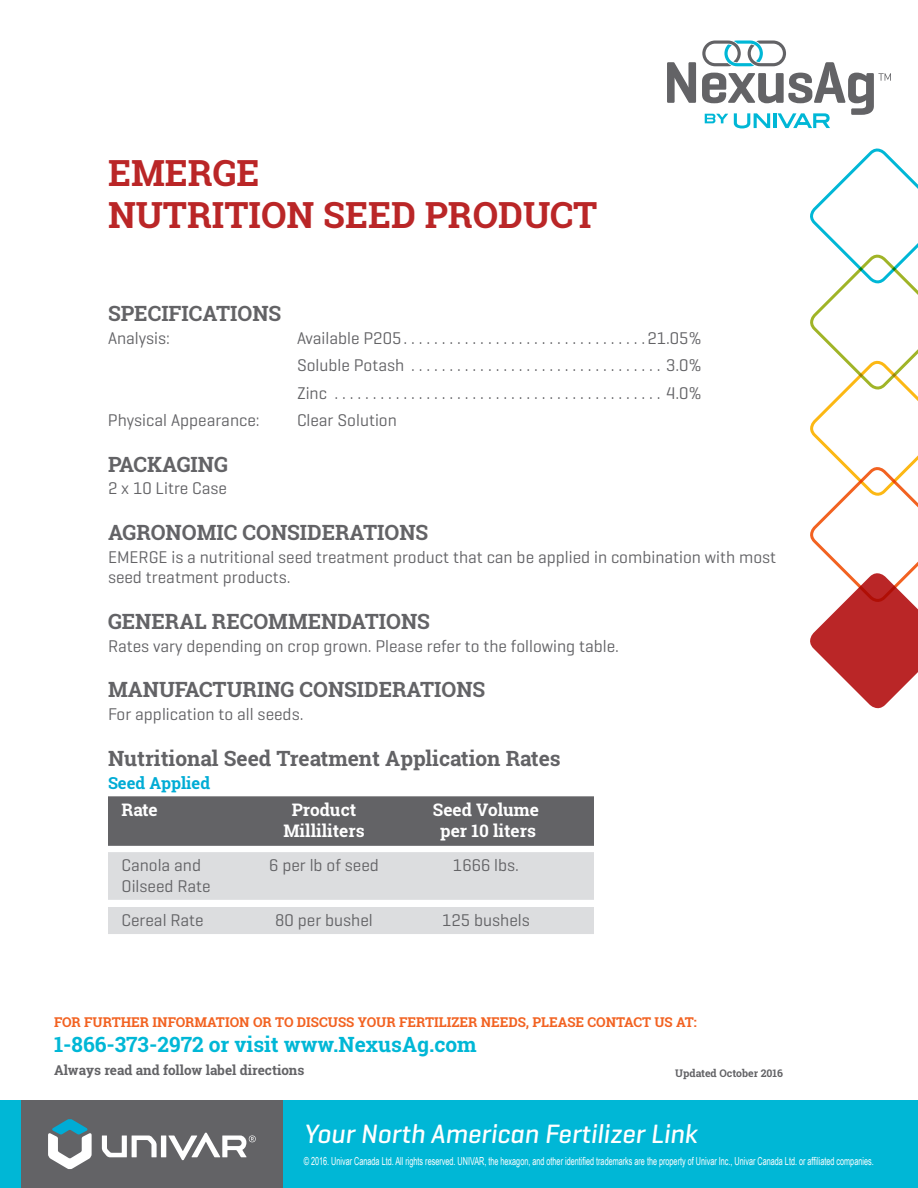
<style>
.page{position:relative;width:918px;height:1188px;background:#fff}
.page>*{position:absolute;margin:0;border:0;box-sizing:border-box;transform-origin:0 0}
.t1{font:700 36px/42px "Roboto Slab";color:#ba2627}
.t2{font:italic 500 27px "Geogrotesque";color:#fff}
.t3{font:700 21px "Roboto Slab";color:#636366}
.t4{font:700 21px "Roboto Slab";color:#00b7d6}
.t5{font:17.25px/27.5px "Geogrotesque";color:#636366}
.t6{font:700 17.25px "Roboto Slab";color:#fff}
.t7{font:700 16.5px "Roboto Slab";color:#00acd5}
.t8{font:700 13.5px "Roboto Slab";color:#f26221}
.t9{font:700 13.5px "Roboto Slab";color:#636366}
.t10{font:11.1px "Arial Narrow";color:#fff;scale:.8 1}
.t11{font:700 10.5px "Roboto Slab";color:#636366}
</style>
<div class="page">
<div style="left:20px;top:1100px;width:264px;height:88px;background:#636366"></div>
<div style="left:161px;top:1136px;width:5px;height:21px;background:#fff"></div>
<svg style="left:102px;top:1136px;width:55px;height:21px"></svg>
<svg style="left:48px;top:1119px;width:44px;height:50px"></svg>
<svg style="left:168px;top:1133px;width:88px;height:27px"></svg>
<div style="left:284px;top:1100px;width:634px;height:88px;background:#00b7d6"></div>
<div style="left:0;top:1100px;width:20px;height:88px;background:#00b7d6"></div>
<svg style="left:667px;top:62px;width:29px;height:41px"></svg>
<svg style="left:702px;top:40px;width:189px;height:88px"></svg>
<svg style="left:810px;top:148px;width:108px;height:561px"></svg>
<div style="left:108px;top:796px;width:486px;height:50px;background:#636366"></div>
<div style="left:108px;top:852px;width:486px;height:27px;background:#dcdddf"></div>
<div style="left:108px;top:873px;width:486px;height:27px;background:#dcdddf"></div>
<div style="left:108px;top:907px;width:486px;height:27px;background:#dcdddf"></div>
<h1 class="t1" style="left:108px;top:152px;width:491px">EMERGE<br>NUTRITION SEED PRODUCT</h1>
<p class="t3" style="left:108px;top:299px;width:175px">SPECIFICATIONS</p>
<p class="t5" style="left:108px;top:324px;width:64px">Analysis:</p>
<p class="t5" style="left:297px;top:324px;width:406px;text-align:justify">Available P205 . . . . . . . . . . . . . . . . . . . . . . . . . . . . . . . 21.05% Soluble Potash . . . . . . . . . . . . . . . . . . . . . . . . . . . . . . . . . 3.0% Zinc . . . . . . . . . . . . . . . . . . . . . . . . . . . . . . . . . . . . . . . . . . . 4.0%</p>
<p class="t5" style="left:108px;top:406px;width:153px">Physical Appearance:</p>
<p class="t5" style="left:297px;top:406px;width:101px">Clear Solution</p>
<p class="t3" style="left:108px;top:450px;width:122px">PACKAGING</p>
<p class="t5" style="left:108px;top:474px;width:121px">2 x 10 Litre Case</p>
<p class="t3" style="left:108px;top:518px;width:322px">AGRONOMIC CONSIDERATIONS</p>
<p class="t5" style="left:108px;top:546px;width:670px;line-height:20.7px">EMERGE is a nutritional seed treatment product that can be applied in combination with most seed treatment products.</p>
<p class="t3" style="left:108px;top:607px;width:323px">GENERAL RECOMMENDATIONS</p>
<p class="t5" style="left:108px;top:632px;width:510px">Rates vary depending on crop grown. Please refer to the following table.</p>
<p class="t3" style="left:108px;top:675px;width:379px">MANUFACTURING CONSIDERATIONS</p>
<p class="t5" style="left:108px;top:700px;width:194px">For application to all seeds.</p>
<p class="t3" style="left:108px;top:744px;width:454px">Nutritional Seed Treatment Application Rates</p>
<p class="t7" style="left:108px;top:771px;width:104px">Seed Applied</p>
<p class="t6" style="left:122px;top:798px;width:38px">Rate</p>
<p class="t6" style="left:292px;top:798px;width:66px">Product</p>
<p class="t6" style="left:433px;top:798px;width:108px">Seed Volume</p>
<p class="t6" style="left:283px;top:819px;width:83px">Milliliters</p>
<p class="t6" style="left:440px;top:819px;width:97px">per 10 liters</p>
<p class="t5" style="left:122px;top:851px;width:81px">Canola and</p>
<p class="t5" style="left:269px;top:851px;width:111px">6 per lb of seed</p>
<p class="t5" style="left:453px;top:851px;width:65px">1666 lbs.</p>
<p class="t5" style="left:122px;top:868px;width:91px;line-height:34.2px">Oilseed Rate<br>Cereal Rate</p>
<p class="t5" style="left:275px;top:906px;width:99px">80 per bushel</p>
<p class="t5" style="left:442px;top:906px;width:89px">125 bushels</p>
<p class="t8" style="left:54px;top:1012px;width:644px">FOR FURTHER INFORMATION OR TO DISCUSS YOUR FERTILIZER NEEDS, PLEASE CONTACT US AT:</p>
<p class="t4" style="left:54px;top:1030px;width:424px">1-866-373-2972 or visit www.NexusAg.com</p>
<p class="t9" style="left:54px;top:1061px;width:252px">Always read and follow label directions</p>
<p class="t11" style="left:675px;top:1066px;width:109px">Updated October 2016</p>
<h2 class="t2" style="left:304px;top:1117px;width:395px">Your North American Fertilizer Link</h2>
<p class="t10" style="left:304px;top:1153px;width:714px">© 2016. Univar Canada Ltd. All rights reserved. UNIVAR, the hexagon, and other identified trademarks are the property of Univar Inc., Univar Canada Ltd. or affiliated companies.</p>
</div>
